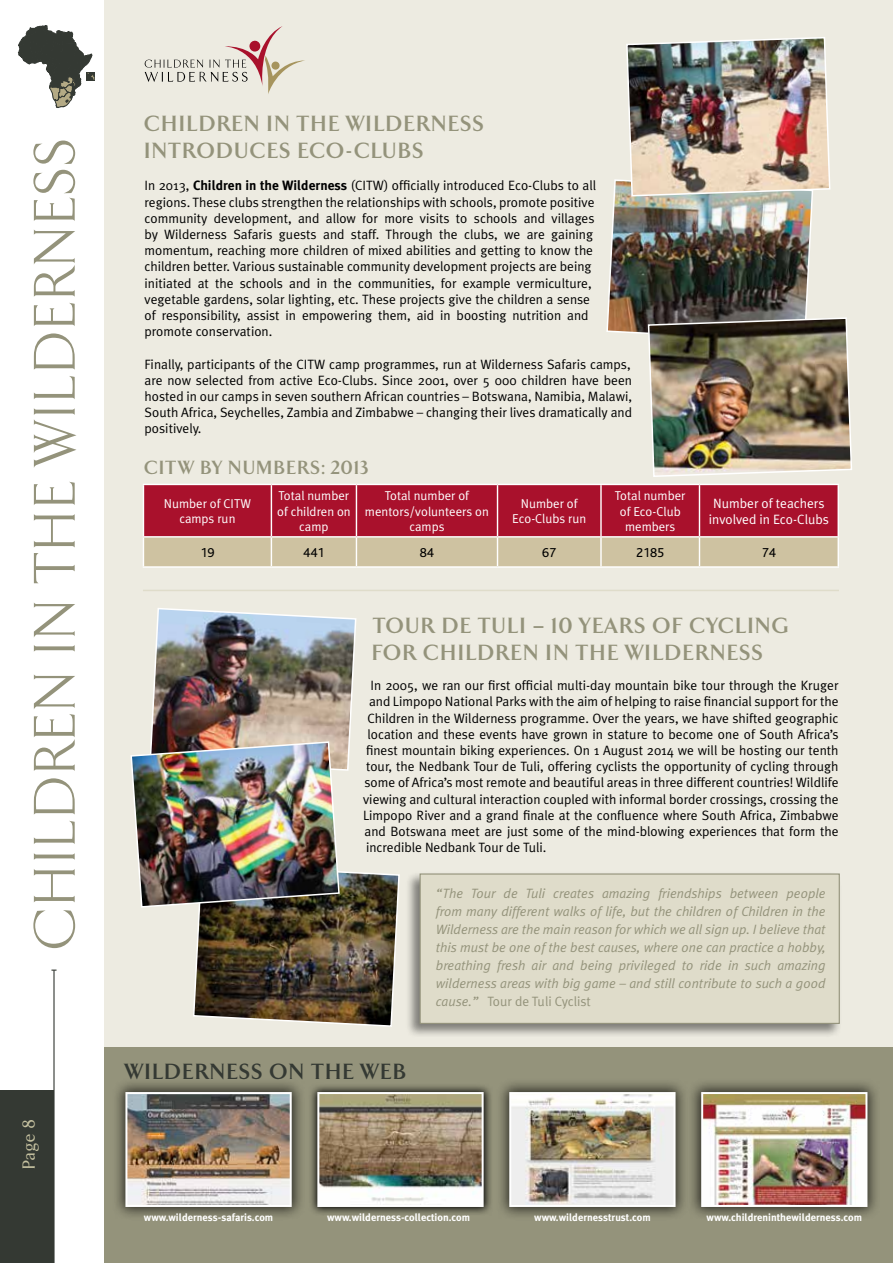
<style>
.page{position:relative;width:893px;height:1263px;background:#fff}
.page>*{position:absolute;margin:0;border:0;box-sizing:border-box;transform-origin:0 0}
.t1{font:300 60px "Arrow";letter-spacing:.05em;color:#94937b}
.t2{font:700 22.5px/27px "Arrow";letter-spacing:.075em;color:#94937b}
.t3{font:700 22.5px "Arrow";letter-spacing:.075em;color:#343933}
.t4{font:700 19.5px "Arrow";letter-spacing:.075em;color:#94937b}
.t5{font:500 18px "Arrow";color:#c5c1a0}
.t6{font:13.5px/16.2px "Meta Plus Normal";color:#000}
.t7{font:italic 13.5px/18px "Meta Plus Normal";color:#94937b;text-align:justify}
.t8{font:13.5px/16.2px "Meta Plus Normal";color:#fff;text-align:center}
.t9{font:13.5px "Bliss";color:#000}
.t10{font:12.9px/15.5px "Meta Plus Normal";color:#fff;text-align:center}
.t11{font:700 10.5px "Meta Plus";color:#fff}
.s1{font-family:"Meta Plus";font-weight:700}
.s2{font-style:normal}
</style>
<div class="page">
<div style="left:0;top:1091px;width:54px;height:172px;background:#343933"></div>
<div style="left:104px;top:0;width:789px;height:1068px;background:#edebe1"></div>
<svg style="left:145px;top:26px;width:160px;height:68px"></svg>
<hr style="left:53px;top:970px;width:2px;height:293px;background:#343933">
<svg style="left:51px;top:969px;width:6px;height:2px"></svg>
<svg style="left:18px;top:25px;width:77px;height:83px"></svg>
<div style="left:104px;top:1047px;width:789px;height:216px;background:#94937b"></div>
<div style="left:111px;top:1078px;width:194px;height:142px;background:#000;opacity:.75"></div>
<img style="left:128px;top:1095px;width:161px;height:109px">
<div style="left:125px;top:1092px;width:167px;height:115px;border:2px solid #fff"></div>
<div style="left:687px;top:1078px;width:194px;height:142px;background:#000;opacity:.75"></div>
<img style="left:704px;top:1095px;width:160px;height:109px">
<div style="left:701px;top:1092px;width:166px;height:115px;border:2px solid #fff"></div>
<div style="left:495px;top:1078px;width:194px;height:142px;background:#000;opacity:.75"></div>
<img style="left:512px;top:1095px;width:160px;height:109px">
<div style="left:509px;top:1092px;width:166px;height:115px;border:2px solid #fff"></div>
<svg style="left:311px;top:1086px;width:180px;height:128px;background:#666555"></svg>
<img style="left:320px;top:1095px;width:161px;height:109px">
<div style="left:317px;top:1092px;width:167px;height:115px;border:2px solid #fff"></div>
<hr style="left:143px;top:590px;width:696px;height:1px;background:#dfdcca">
<img style="left:606px;top:37px;width:246px;height:440px">
<hr style="left:699px;top:484px;width:140px;height:1px;background:#fff">
<hr style="left:837px;top:485px;width:2px;height:51px;background:#fff">
<hr style="left:699px;top:536px;width:140px;height:2px;background:#fff">
<svg style="left:143px;top:484px;width:695px;height:82px;background:#b9585d"></svg>
<hr style="left:837px;top:538px;width:2px;height:28px;background:#fff">
<hr style="left:143px;top:566px;width:128px;height:2px;background:#fff">
<hr style="left:271px;top:566px;width:85px;height:2px;background:#fff">
<hr style="left:356px;top:566px;width:141px;height:2px;background:#fff">
<hr style="left:497px;top:566px;width:104px;height:2px;background:#fff">
<hr style="left:601px;top:566px;width:98px;height:2px;background:#fff">
<hr style="left:699px;top:566px;width:140px;height:2px;background:#fff">
<img style="left:130px;top:608px;width:270px;height:419px">
<div style="left:405px;top:871px;width:437px;height:167px;background:#000;opacity:.47"></div>
<div style="left:420px;top:873px;width:420px;height:151px;background:#dfdcca;border:1px solid #94937b"></div>
<h1 class="t1" style="left:24px;top:948px;width:812px;rotate:-90deg">CHILDREN IN THE WILDERNESS</h1>
<h3 class="t5" style="left:20px;top:1169px;width:51px;rotate:-90deg">Page 8</h3>
<h2 class="t2" style="left:145px;top:110px;width:341px">CHILDREN IN THE WILDERNESS<br>INTRODUCES ECO-CLUBS</h2>
<p class="t6" style="left:145px;top:177px;width:453px">In 2013, <span class="s1">Children in the Wilderness</span> (CITW) officially introduced Eco-Clubs to all regions. These clubs strengthen the relationships with schools, promote positive community development, and allow for more visits to schools and villages by Wilderness Safaris guests and staff. Through the clubs, we are gaining momentum, reaching more children of mixed abilities and getting to know the children better. Various sustainable community development projects are being initiated at the schools and in the communities, for example vermiculture, vegetable gardens, solar lighting, etc. These projects give the children a sense of responsibility, assist in empowering them, aid in boosting nutrition and promote conservation.</p>
<p class="t6" style="left:145px;top:356px;width:489px;text-align:justify">Finally, participants of the CITW camp programmes, run at Wilderness Safaris camps, are now selected from active Eco-Clubs. Since 2001, over 5 000 children have been hosted in our camps in seven southern African countries – Botswana, Namibia, Malawi, South Africa, Seychelles, Zambia and Zimbabwe – changing their lives dramatically and positively.</p>
<h3 class="t4" style="left:144px;top:457px;width:225px">CITW BY NUMBERS: 2013</h3>
<p class="t10" style="left:164px;top:496px;width:89px">Number of CITW camps run</p>
<p class="t10" style="left:277px;top:488px;width:75px">Total number of children on camp</p>
<p class="t10" style="left:365px;top:488px;width:125px">Total number of mentors/volunteers on camps</p>
<p class="t10" style="left:512px;top:496px;width:76px">Number of<br>Eco-Clubs run</p>
<p class="t10" style="left:615px;top:488px;width:72px">Total number of Eco-Club members</p>
<p class="t8" style="left:709px;top:495px;width:122px">Number of teachers involved in Eco-Clubs</p>
<p class="t9" style="left:200px;top:546px;width:16px">19</p>
<p class="t9" style="left:303px;top:546px;width:23px">441</p>
<p class="t9" style="left:420px;top:546px;width:16px">84</p>
<p class="t9" style="left:542px;top:546px;width:16px">67</p>
<p class="t9" style="left:636px;top:546px;width:30px">2185</p>
<p class="t9" style="left:762px;top:546px;width:16px">74</p>
<h2 class="t2" style="left:372px;top:613px;width:418px">TOUR DE TULI – 10 YEARS OF CYCLING<br>FOR CHILDREN IN THE WILDERNESS</h2>
<p class="t6" style="left:370px;top:677px;width:470px">In 2005, we ran our first official multi-day mountain bike tour through the Kruger</p>
<p class="t6" style="left:369px;top:693px;width:471px">and Limpopo National Parks with the aim of helping to raise financial support for the</p>
<p class="t6" style="left:367px;top:710px;width:473px">Children in the Wilderness programme. Over the years, we have shifted geographic</p>
<p class="t6" style="left:367px;top:726px;width:473px">location and these events have grown in stature to become one of South Africa’s</p>
<p class="t6" style="left:366px;top:742px;width:474px">finest mountain biking experiences. On 1 August 2014 we will be hosting our tenth</p>
<p class="t6" style="left:366px;top:758px;width:474px">tour, the Nedbank Tour de Tuli, offering cyclists the opportunity of cycling through</p>
<p class="t6" style="left:364px;top:774px;width:476px">some of Africa’s most remote and beautiful areas in three different countries! Wildlife</p>
<p class="t6" style="left:363px;top:791px;width:477px">viewing and cultural interaction coupled with informal border crossings, crossing the</p>
<p class="t6" style="left:363px;top:807px;width:477px">Limpopo River and a grand finale at the confluence where South Africa, Zimbabwe</p>
<p class="t6" style="left:364px;top:823px;width:476px">and Botswana meet are just some of the mind-blowing experiences that form the</p>
<p class="t6" style="left:366px;top:839px;width:182px">incredible Nedbank Tour de Tuli.</p>
<h2 class="t3" style="left:125px;top:1059px;width:282px">WILDERNESS ON THE WEB</h2>
<p class="t7" style="left:436px;top:884px;width:391px">“The Tour de Tuli creates amazing friendships between people from many different walks of life, but the children of Children in the Wilderness are the main reason for which we all sign up. I believe that this must be one of the best causes, where one can practice a hobby, breathing fresh air and being privileged to ride in such amazing wilderness areas with big game – and still contribute to such a good cause.” <span class="s2">Tour de Tuli Cyclist</span></p>
<p class="t11" style="left:144px;top:1211px;width:131px">www.wilderness-safaris.com</p>
<p class="t11" style="left:327px;top:1211px;width:144px">www.wilderness-collection.com</p>
<p class="t11" style="left:534px;top:1211px;width:118px">www.wildernesstrust.com</p>
<p class="t11" style="left:707px;top:1211px;width:157px">www.childreninthewilderness.com</p>
</div>
